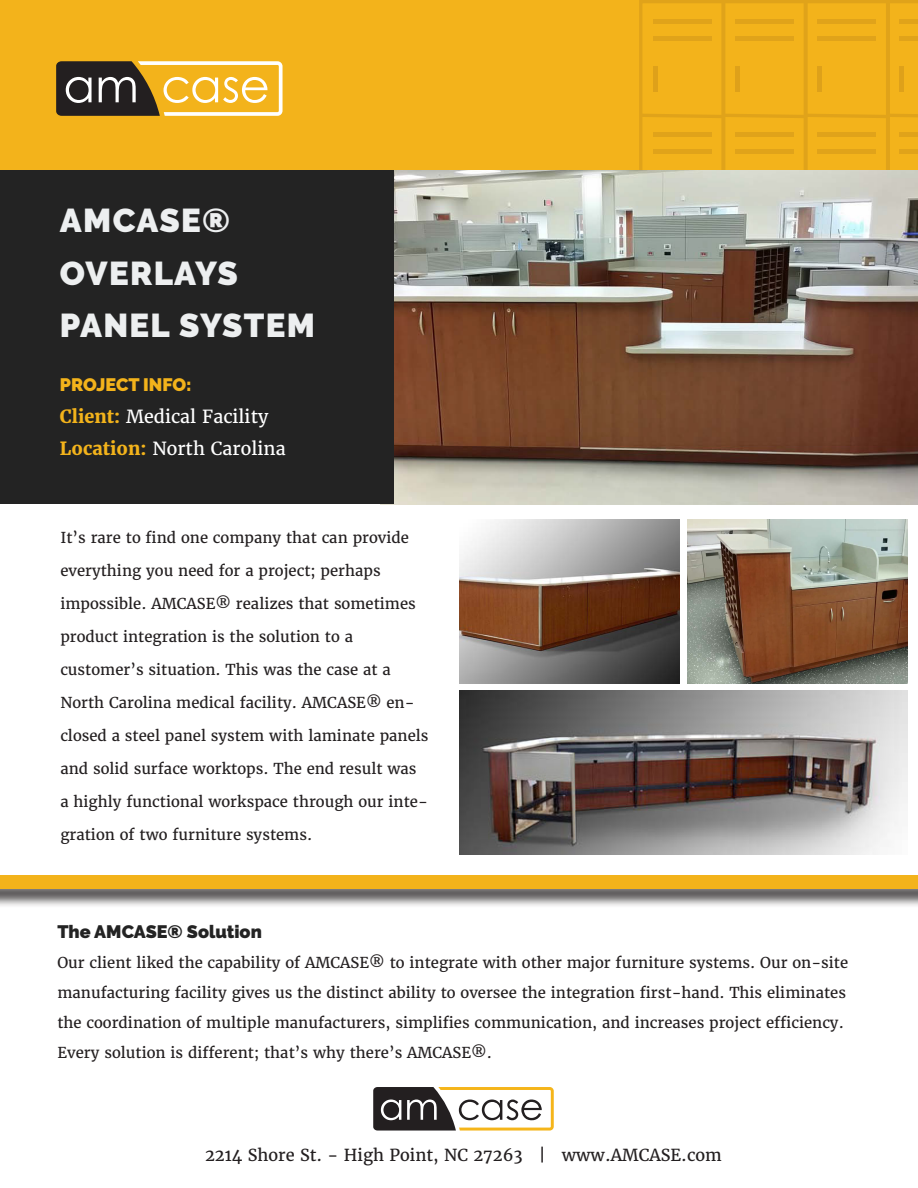
<style>
.page{position:relative;width:918px;height:1188px;background:#fff}
.page>*{position:absolute;margin:0;border:0;box-sizing:border-box;transform-origin:0 0}
.t1{font:900 33px/52.8px "Raleway";letter-spacing:.04em;color:#edeff0}
.t2{font:18px "Merriweather";color:#fff}
.t3{font:900 18px "Raleway";color:#232323}
.t4{font:900 18px "Raleway";color:#f3b31b}
.t5{font:16.5px "Merriweather";color:#231f20}
.t6{font:15px/30px "Merriweather";color:#231f20}
.s1{font-weight:900;color:#f3b31b}
</style>
<div class="page">
<div style="left:0;top:878px;width:918px;height:30px;background:#231f20;opacity:.75"></div>
<div style="left:0;top:876px;width:918px;height:13px;background:#f3b31b"></div>
<div style="left:0;top:0;width:918px;height:232px;background:#f3b31b"></div>
<svg style="left:638px;top:0;width:280px;height:171px"></svg>
<hr style="left:900px;top:133px;width:18px;height:4px;background:#e0a31a">
<div style="left:900px;top:149px;width:18px;height:5px;background:#e0a31a"></div>
<img style="left:394px;top:171px;width:524px;height:333px">
<div style="left:0;top:171px;width:394px;height:333px;background:#232323"></div>
<svg style="left:373px;top:1087px;width:181px;height:44px"></svg>
<img style="left:459px;top:520px;width:220px;height:164px">
<img style="left:688px;top:520px;width:220px;height:164px">
<img style="left:459px;top:691px;width:449px;height:164px">
<svg style="left:56px;top:61px;width:227px;height:55px"></svg>
<p class="t1" style="left:60px;top:194px;width:257px">AMCASE®<br>OVERLAYS<br>PANEL SYSTEM</p>
<p class="t4" style="left:60px;top:374px;width:133px">PROJECT INFO:</p>
<p class="t2" style="left:60px;top:405px;width:210px"><span class="s1">Client:</span> Medical Facility</p>
<p class="t2" style="left:60px;top:437px;width:227px"><span class="s1">Location:</span> North Carolina</p>
<p class="t6" style="left:60px;top:523px;width:350px">It’s rare to find one company that can provide</p>
<p class="t6" style="left:60px;top:556px;width:322px">everything you need for a project; perhaps</p>
<p class="t6" style="left:60px;top:589px;width:357px">impossible. AMCASE® realizes that sometimes</p>
<p class="t6" style="left:60px;top:622px;width:294px">product integration is the solution to a</p>
<p class="t6" style="left:60px;top:655px;width:332px">customer’s situation. This was the case at a</p>
<p class="t6" style="left:60px;top:688px;width:356px">North Carolina medical facility. AMCASE® en-</p>
<p class="t6" style="left:60px;top:721px;width:370px">closed a steel panel system with laminate panels</p>
<p class="t6" style="left:60px;top:754px;width:358px">and solid surface worktops. The end result was</p>
<p class="t6" style="left:60px;top:787px;width:369px">a highly functional workspace through our inte-</p>
<p class="t6" style="left:60px;top:820px;width:253px">gration of two furniture systems.</p>
<p class="t3" style="left:57px;top:921px;width:206px">The AMCASE® Solution</p>
<p class="t6" style="left:57px;top:948px;width:792px">Our client liked the capability of AMCASE® to integrate with other major furniture systems. Our on-site manufacturing facility gives us the distinct ability to oversee the integration first-hand. This eliminates the coordination of multiple manufacturers, simplifies communication, and increases project efficiency.</p>
<p class="t6" style="left:57px;top:1038px;width:436px">Every solution is different; that’s why there’s AMCASE®.</p>
<p class="t5" style="left:205px;top:1145px;width:518px">2214 Shore St. - High Point, NC 27263 | www.AMCASE.com</p>
</div>
